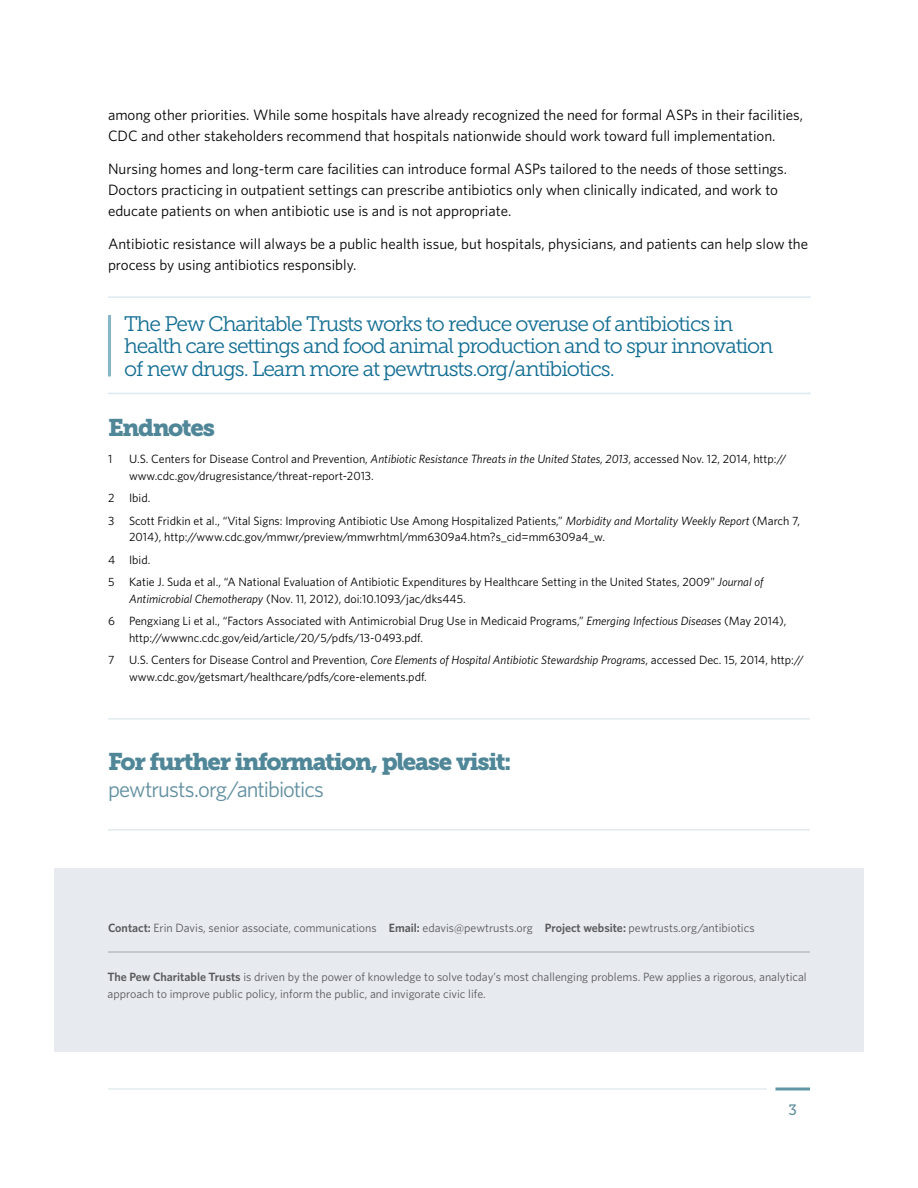
<style>
.page{position:relative;width:918px;height:1188px;background:#fff}
.page>*{position:absolute;margin:0;border:0;box-sizing:border-box;transform-origin:0 0}
.t1{font:24px "Museo Slab 900";letter-spacing:-.055em;color:#4f8698}
.t2{font:22.5px "Whitney";letter-spacing:-.04em;color:#6290a1}
.t3{font:21px/22.5px "Museo Slab 300";letter-spacing:-.05em;color:#126d93}
.t4{font:15px/21px "Whitney";color:#000}
.t5{font:15px "Museo Slab 500";color:#6290a1}
.t6{font:12px/22.5px "Whitney";color:#000}
.t7{font:12px/16.5px "Whitney";color:#58595b}
.s1{font-style:italic}
.s2{font-weight:600}
</style>
<div class="page">
<hr style="left:108px;top:1088px;width:659px;height:2px;background:#387e90">
<hr style="left:776px;top:1088px;width:34px;height:2px;background:#387e90">
<hr style="left:108px;top:315px;width:3px;height:61px;background:#126d93">
<hr style="left:108px;top:296px;width:703px;height:2px;background:#126d93">
<hr style="left:108px;top:393px;width:703px;height:1px;background:#126d93">
<div style="left:54px;top:869px;width:810px;height:183px;background:#e7eaef"></div>
<hr style="left:108px;top:952px;width:702px;height:1px;background:#000">
<hr style="left:108px;top:829px;width:702px;height:2px;background:#387d90">
<hr style="left:108px;top:718px;width:702px;height:2px;background:#387d90">
<p class="t4" style="left:108px;top:104px;width:697px">among other priorities. While some hospitals have already recognized the need for formal ASPs in their facilities,<br>CDC and other stakeholders recommend that hospitals nationwide should work toward full implementation.</p>
<p class="t4" style="left:108px;top:158px;width:680px">Nursing homes and long-term care facilities can introduce formal ASPs tailored to the needs of those settings.<br>Doctors practicing in outpatient settings can prescribe antibiotics only when clinically indicated, and work to educate patients on when antibiotic use is and is not appropriate.</p>
<p class="t4" style="left:108px;top:233px;width:702px">Antibiotic resistance will always be a public health issue, but hospitals, physicians, and patients can help slow the process by using antibiotics responsibly.</p>
<h3 class="t3" style="left:124px;top:312px;width:651px">The Pew Charitable Trusts works to reduce overuse of antibiotics in health care settings and food animal production and to spur innovation of new drugs. Learn more at pewtrusts.org/antibiotics.</h3>
<h1 class="t1" style="left:108px;top:414px;width:108px">Endnotes</h1>
<p class="t6" style="left:108px;top:447px;width:6px">1</p>
<p class="t6" style="left:129px;top:450px;width:659px;line-height:16.5px">U.S. Centers for Disease Control and Prevention, <span class="s1">Antibiotic Resistance Threats in the United States, 2013</span>, accessed Nov. 12, 2014, http:// www.cdc.gov/drugresistance/threat-report-2013.</p>
<p class="t6" style="left:108px;top:486px;width:694px">2 Ibid.<br>3 Scott Fridkin et al., “Vital Signs: Improving Antibiotic Use Among Hospitalized Patients,” <span class="s1">Morbidity and Mortality Weekly Report</span> (March 7,</p>
<p class="t6" style="left:108px;top:525px;width:657px;text-indent:21px">2014), http://www.cdc.gov/mmwr/preview/mmwrhtml/mm6309a4.htm?s_cid=mm6309a4_w.<br>4 Ibid.<br>5 Katie J. Suda et al., “A National Evaluation of Antibiotic Expenditures by Healthcare Setting in the United States, 2009” <span class="s1">Journal of</span></p>
<p class="t6" style="left:108px;top:587px;width:680px;text-indent:21px"><span class="s1">Antimicrobial Chemotherapy</span> (Nov. 11, 2012), doi:10.1093/jac/dks445.<br>6 Pengxiang Li et al., “Factors Associated with Antimicrobial Drug Use in Medicaid Programs,” <span class="s1">Emerging Infectious Diseases</span> (May 2014),</p>
<p class="t6" style="left:108px;top:626px;width:698px;text-indent:21px">http://wwwnc.cdc.gov/eid/article/20/5/pdfs/13-0493.pdf.<br>7 U.S. Centers for Disease Control and Prevention, <span class="s1">Core Elements of Hospital Antibiotic Stewardship Programs</span>, accessed Dec. 15, 2014, http://</p>
<p class="t6" style="left:129px;top:665px;width:299px">www.cdc.gov/getsmart/healthcare/pdfs/core-elements.pdf.</p>
<h1 class="t1" style="left:108px;top:747px;width:405px">For further information, please visit:</h1>
<h2 class="t2" style="left:108px;top:774px;width:218px">pewtrusts.org/antibiotics</h2>
<p class="t7" style="left:108px;top:920px;width:648px"><span class="s2">Contact:</span> Erin Davis, senior associate, communications <span class="s2">Email:</span> edavis@pewtrusts.org <span class="s2">Project website:</span> pewtrusts.org/antibiotics</p>
<p class="t7" style="left:108px;top:969px;width:701px"><span class="s2">The Pew Charitable Trusts</span> is driven by the power of knowledge to solve today’s most challenging problems. Pew applies a rigorous, analytical approach to improve public policy, inform the public, and invigorate civic life.</p>
<p class="t5" style="left:788px;top:1101px;width:10px">3</p>
</div>
